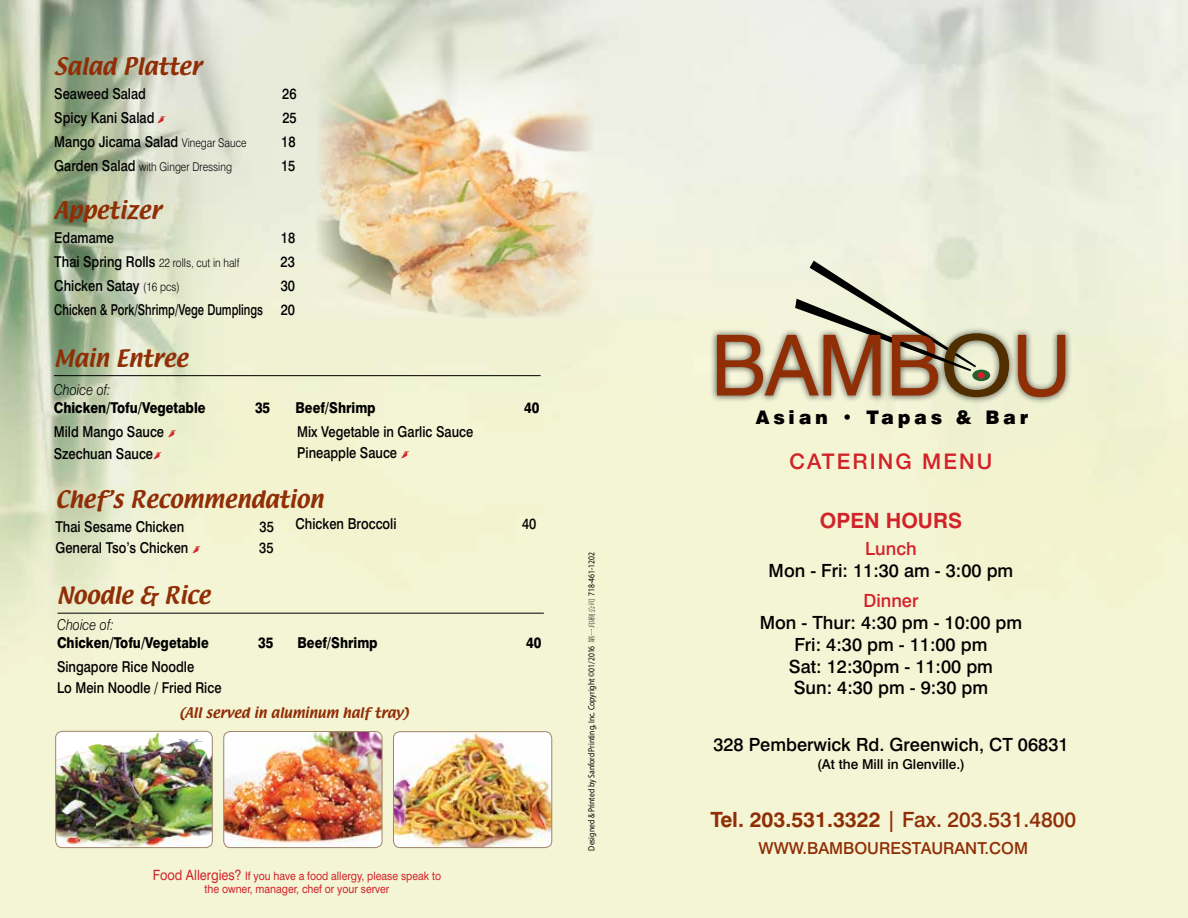
<style>
.page{position:relative;width:1188px;height:918px;background:#fff}
.page>*{position:absolute;margin:0;border:0;box-sizing:border-box;transform-origin:0 0}
.t1{font:84.3px "Swiss 721 BT";letter-spacing:-.015em;color:#902e06}
.t2{font:500 21.45px "Helvetica Neue";letter-spacing:.1em;color:#d2232a}
.t3{font:21px "Textile";color:#902e06}
.t4{font:500 21px "Swiss 721 BT";color:#902e06}
.t5{font:700 21px "Swiss 721 BT";color:#d2232a}
.t6{font:900 18.75px "Swiss 721 BT";letter-spacing:.2em;color:#000}
.t7{font:500 18.15px/21.8px "Swiss 721 BT";color:#000;text-align:center}
.t8{font:500 18.15px "Swiss 721 BT";color:#d2232a}
.t9{font:500 16.5px "Swiss 721 BT";color:#902e06}
.t10{font:500 15px/21px "Swiss 721 BT";color:#000;scale:.86 1}
.t11{font:800 15px "Swiss 721 BT";color:#000;scale:.86 1}
.t12{font:italic 300 15px "Swiss 721 BT";color:#000;scale:.86 1}
.t13{font:500 13.65px "Swiss 721 BT";color:#000}
.t14{font:12.75px "Textile";color:#902e06}
.t15{font:300 12px "Swiss 721 BT";color:#000;scale:.86 1}
.t16{font:11.55px/12.9px "Swiss 721 BT";color:#d2232a;text-align:center;scale:.9 1}
.t17{font:9px "Myriad Pro";color:#000;scale:.85 1}
.s1{font-weight:300;font-size:12px}
.s2{font-weight:500;font-size:15px}
.s3{font-size:14.25px}
.s4{font-family:"Li Song Pro";font-size:7.5px}
.s5{color:#502e00}
.s6{font-weight:700}
</style>
<div class="page">
<img style="left:0;top:0;width:1188px;height:918px">
<div style="left:710px;top:327px;width:362px;height:77px;background:#000;opacity:.6"></div>
<img style="left:972px;top:370px;width:18px;height:11px">
<hr style="left:57px;top:613px;width:487px;height:1px;background:#000">
<img style="left:56px;top:733px;width:156px;height:115px">
<div style="left:55px;top:731px;width:157px;height:117px;border:1px solid #9f8468;border-radius:7px"></div>
<img style="left:316px;top:58px;width:278px;height:264px">
<img style="left:224px;top:732px;width:158px;height:116px">
<div style="left:224px;top:731px;width:158px;height:117px;border:1px solid #9f8468;border-radius:7px"></div>
<img style="left:393px;top:732px;width:159px;height:116px">
<div style="left:393px;top:732px;width:159px;height:116px;border:1px solid #9f8468;border-radius:7px"></div>
<svg style="left:795px;top:261px;width:190px;height:118px;background:#c2c4b0"></svg>
<hr style="left:54px;top:375px;width:487px;height:1px;background:#000">
<svg style="left:158px;top:116px;width:7px;height:7px"></svg>
<svg style="left:193px;top:546px;width:7px;height:7px"></svg>
<svg style="left:169px;top:430px;width:7px;height:7px"></svg>
<svg style="left:402px;top:451px;width:7px;height:7px"></svg>
<svg style="left:154px;top:452px;width:7px;height:7px"></svg>
<h3 class="t3" style="left:54px;top:52px;width:149px">Salad Platter</h3>
<p class="t10" style="left:54px;top:83px;width:108px">Seaweed Salad</p>
<p class="t10" style="left:282px;top:83px;width:18px">26</p>
<p class="t10" style="left:54px;top:107px;width:118px">Spicy Kani Salad</p>
<p class="t10" style="left:282px;top:107px;width:18px">25</p>
<p class="t10" style="left:54px;top:131px;width:225px">Mango Jicama Salad <span class="s1">Vinegar Sauce</span></p>
<p class="t10" style="left:281px;top:131px;width:18px">18</p>
<p class="t15" style="left:54px;top:159px;width:208px"><span class="s2">Garden Salad</span> with Ginger Dressing</p>
<p class="t10" style="left:281px;top:155px;width:18px">15</p>
<h3 class="t3" style="left:54px;top:195px;width:108px">Appetizer</h3>
<p class="t10" style="left:54px;top:227px;width:71px">Edamame</p>
<p class="t10" style="left:281px;top:227px;width:18px">18</p>
<p class="t15" style="left:54px;top:255px;width:217px"><span class="s2">Thai Spring Rolls</span> 22 rolls, cut in half</p>
<p class="t10" style="left:281px;top:251px;width:18px">23</p>
<p class="t10" style="left:54px;top:275px;width:147px">Chicken Satay <span class="s1">(16 pcs)</span></p>
<p class="t10" style="left:54px;top:273px;width:282px;line-height:24px;text-align:right">30<br>Chicken &amp; Pork/Shrimp/Vege Dumplings 20</p>
<h3 class="t3" style="left:54px;top:344px;width:135px">Main Entree</h3>
<p class="t12" style="left:54px;top:381px;width:68px">Choice of:</p>
<p class="t11" style="left:54px;top:399px;width:178px">Chicken/Tofu/Vegetable</p>
<p class="t11" style="left:255px;top:399px;width:19px">35</p>
<p class="t11" style="left:296px;top:399px;width:95px">Beef/Shrimp</p>
<p class="t11" style="left:524px;top:399px;width:19px">40</p>
<p class="t10" style="left:297px;top:421px;width:206px">Mix Vegetable in Garlic Sauce<br>Pineapple Sauce</p>
<p class="t10" style="left:54px;top:421px;width:130px">Mild Mango Sauce</p>
<p class="t10" style="left:54px;top:443px;width:117px">Szechuan Sauce</p>
<h3 class="t3" style="left:55px;top:485px;width:269px">Chef’s Recommendation</h3>
<p class="t10" style="left:55px;top:516px;width:151px">Thai Sesame Chicken</p>
<p class="t10" style="left:260px;top:516px;width:18px">35</p>
<p class="t10" style="left:55px;top:537px;width:156px">General Tso’s Chicken</p>
<p class="t10" style="left:259px;top:537px;width:18px">35</p>
<p class="t10" style="left:296px;top:513px;width:119px">Chicken Broccoli</p>
<p class="t10" style="left:522px;top:513px;width:18px">40</p>
<h3 class="t3" style="left:57px;top:581px;width:155px">Noodle &amp; Rice</h3>
<p class="t12" style="left:57px;top:615px;width:68px">Choice of:</p>
<p class="t11" style="left:57px;top:633px;width:178px">Chicken/Tofu/Vegetable</p>
<p class="t11" style="left:258px;top:633px;width:19px">35</p>
<p class="t11" style="left:298px;top:633px;width:95px">Beef/Shrimp</p>
<p class="t11" style="left:526px;top:633px;width:19px">40</p>
<p class="t10" style="left:57px;top:656px;width:193px">Singapore Rice Noodle<br>Lo Mein Noodle / Fried Rice</p>
<p class="t14" style="left:180px;top:704px;width:230px">(All served in aluminum half tray)</p>
<p class="t16" style="left:153px;top:869px;width:322px"><span class="s3">Food Allergies?</span> If you have a food allergy, please speak to the owner, manager, chef or your server</p>
<p class="t17" style="left:586px;top:850px;width:353px;rotate:-90deg">Designed &amp; Printed by Sanford Printing, Inc. Copyright ©01/2016 <span class="s4">第一印刷公司</span> 718-461-1202</p>
<h1 class="t1" style="left:711px;top:314px;width:362px">BAMB<span class="s5">O</span>U</h1>
<p class="t6" style="left:756px;top:406px;width:274px">Asian • Tapas &amp; Bar</p>
<h2 class="t2" style="left:790px;top:444px;width:204px">CATERING MENU</h2>
<h3 class="t5" style="left:820px;top:508px;width:144px">OPEN HOURS</h3>
<p class="t8" style="left:865px;top:538px;width:53px">Lunch</p>
<p class="t7" style="left:769px;top:560px;width:246px">Mon - Fri: 11:30 am - 3:00 pm</p>
<p class="t8" style="left:863px;top:590px;width:57px">Dinner</p>
<p class="t7" style="left:760px;top:611px;width:264px">Mon - Thur: 4:30 pm - 10:00 pm<br>Fri: 4:30 pm - 11:00 pm<br>Sat: 12:30pm - 11:00 pm<br>Sun: 4:30 pm - 9:30 pm</p>
<p class="t7" style="left:713px;top:734px;width:357px">328 Pemberwick Rd. Greenwich, CT 06831</p>
<p class="t13" style="left:817px;top:756px;width:149px">(At the Mill in Glenville.)</p>
<h3 class="t4" style="left:711px;top:806px;width:367px"><span class="s6">Tel. 203.531.3322</span> | Fax. 203.531.4800</h3>
<p class="t9" style="left:759px;top:838px;width:271px">WWW.BAMBOURESTAURANT.COM</p>
</div>
